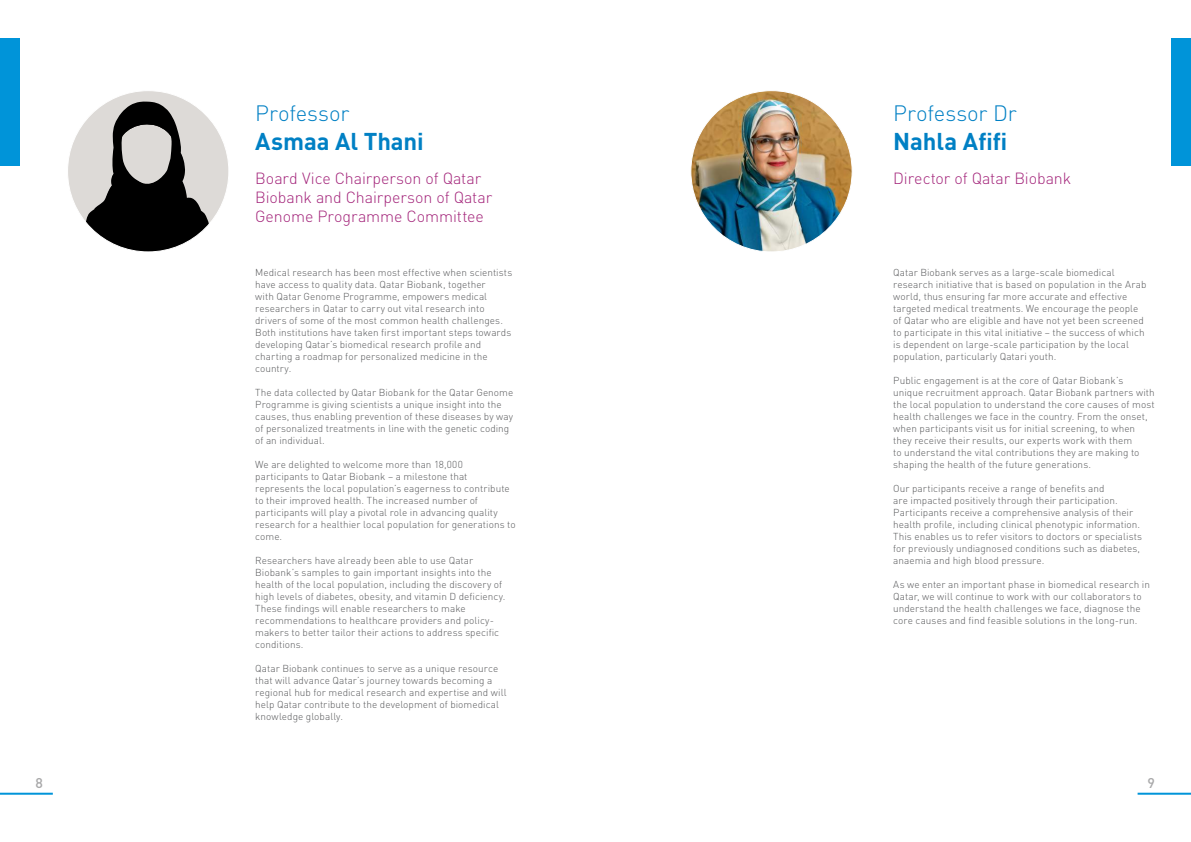
<style>
.page{position:relative;width:1191px;height:842px;background:#fff}
.page>*{position:absolute;margin:0;border:0;box-sizing:border-box;transform-origin:0 0}
.t1{font:700 24px "DIN Pro";letter-spacing:-.005em;color:#0080c4}
.t2{font:300 22px "DIN Pro";color:#0080c4}
.t3{font:300 16px/19.2px "DIN Pro";letter-spacing:-.005em;color:#a3247a}
.t4{font:500 14px "DIN Pro";color:#a8a8a9}
.t5{font:300 10px/12px "DIN Pro";letter-spacing:.005em;color:#57585a}
</style>
<div class="page">
<hr style="left:1137px;top:793px;width:54px;height:2px;background:#0094d9">
<hr style="left:0;top:793px;width:53px;height:2px;background:#0094d9">
<div style="left:0;top:39px;width:19px;height:127px;background:#0094d9"></div>
<div style="left:1171px;top:39px;width:20px;height:127px;background:#0094d9"></div>
<img style="left:691px;top:91px;width:161px;height:161px;border-radius:81px">
<div style="left:68px;top:91px;width:161px;height:161px;background:#dddad7;border-radius:81px"></div>
<svg style="left:83px;top:102px;width:131px;height:150px"></svg>
<h2 class="t2" style="left:255px;top:99px;width:96px">Professor</h2>
<h1 class="t1" style="left:255px;top:125px;width:170px">Asmaa Al Thani</h1>
<h3 class="t3" style="left:255px;top:168px;width:238px">Board Vice Chairperson of Qatar<br>Biobank and Chairperson of Qatar<br>Genome Programme Committee</h3>
<p class="t5" style="left:255px;top:266px;width:259px">Medical research has been most effective when scientists have access to quality data. Qatar Biobank, together<br>with Qatar Genome Programme, empowers medical researchers in Qatar to carry out vital research into drivers of some of the most common health challenges.<br>Both institutions have taken first important steps towards developing Qatar’s biomedical research profile and charting a roadmap for personalized medicine in the country.</p>
<p class="t5" style="left:255px;top:386px;width:260px">The data collected by Qatar Biobank for the Qatar Genome Programme is giving scientists a unique insight into the causes, thus enabling prevention of these diseases by way of personalized treatments in line with the genetic coding of an individual.</p>
<p class="t5" style="left:255px;top:458px;width:262px">We are delighted to welcome more than 18,000 participants to Qatar Biobank – a milestone that represents the local population’s eagerness to contribute to their improved health. The increased number of participants will play a pivotal role in advancing quality research for a healthier local population for generations to come.</p>
<p class="t5" style="left:255px;top:554px;width:252px">Researchers have already been able to use Qatar Biobank’s samples to gain important insights into the health of the local population, including the discovery of high levels of diabetes, obesity, and vitamin D deficiency.<br>These findings will enable researchers to make recommendations to healthcare providers and policy&shy;makers to better tailor their actions to address specific conditions.</p>
<p class="t5" style="left:255px;top:662px;width:253px">Qatar Biobank continues to serve as a unique resource that will advance Qatar’s journey towards becoming a regional hub for medical research and expertise and will help Qatar contribute to the development of biomedical knowledge globally.</p>
<h2 class="t2" style="left:893px;top:99px;width:125px">Professor Dr</h2>
<h1 class="t1" style="left:893px;top:125px;width:115px">Nahla Afifi</h1>
<h3 class="t3" style="left:893px;top:168px;width:179px">Director of Qatar Biobank</h3>
<p class="t5" style="left:893px;top:266px;width:255px">Qatar Biobank serves as a large-scale biomedical research initiative that is based on population in the Arab world, thus ensuring far more accurate and effective targeted medical treatments. We encourage the people of Qatar who are eligible and have not yet been screened to participate in this vital initiative – the success of which is dependent on large-scale participation by the local population, particularly Qatari youth.</p>
<p class="t5" style="left:893px;top:374px;width:263px">Public engagement is at the core of Qatar Biobank’s unique recruitment approach. Qatar Biobank partners with the local population to understand the core causes of most health challenges we face in the country. From the onset, when participants visit us for initial screening, to when they receive their results, our experts work with them<br>to understand the vital contributions they are making to shaping the health of the future generations.</p>
<p class="t5" style="left:893px;top:482px;width:250px">Our participants receive a range of benefits and<br>are impacted positively through their participation.<br>Participants receive a comprehensive analysis of their health profile, including clinical phenotypic information.<br>This enables us to refer visitors to doctors or specialists for previously undiagnosed conditions such as diabetes, anaemia and high blood pressure.</p>
<p class="t5" style="left:893px;top:578px;width:258px">As we enter an important phase in biomedical research in Qatar, we will continue to work with our collaborators to understand the health challenges we face, diagnose the core causes and find feasible solutions in the long-run.</p>
<h3 class="t4" style="left:35px;top:773px;width:9px">8</h3>
<h3 class="t4" style="left:1147px;top:773px;width:9px">9</h3>
</div>
